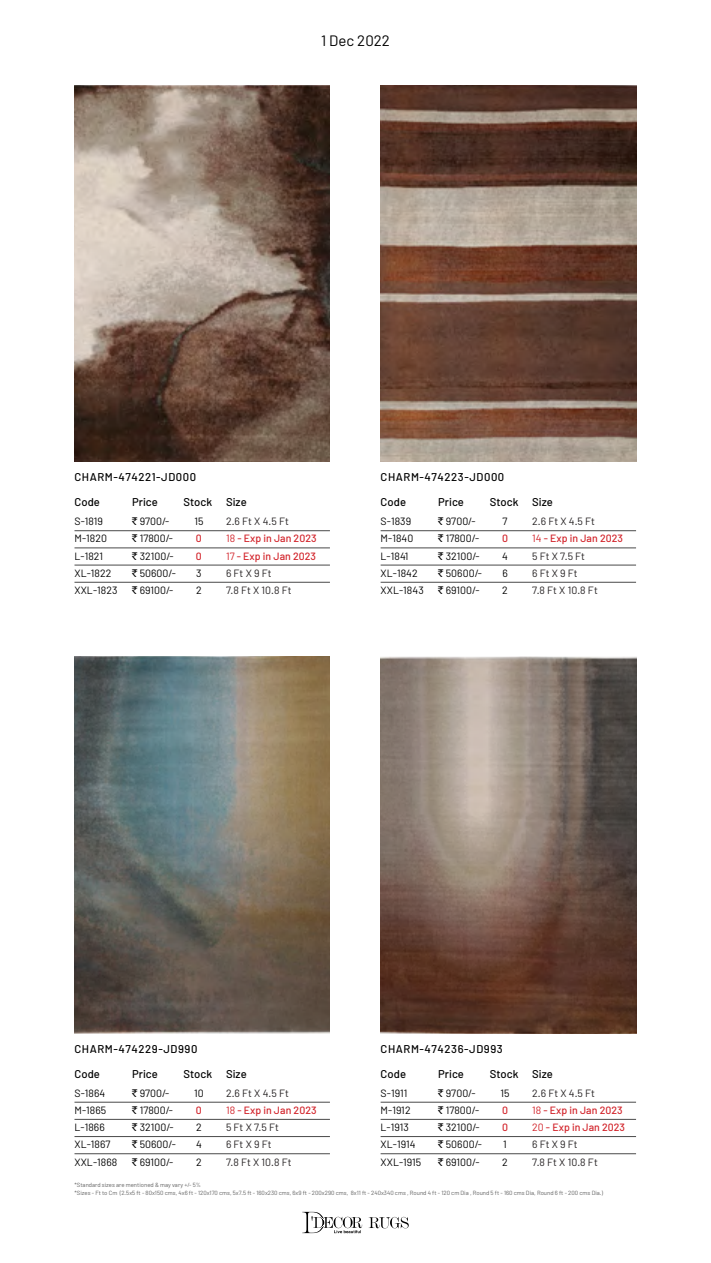
<style>
.page{position:relative;width:711px;height:1263px;background:#fff}
.page>*{position:absolute;margin:0;border:0;box-sizing:border-box;transform-origin:0 0}
.t1{font:15px "Barlow";color:#000}
.t2{font:500 11.25px "Barlow";letter-spacing:.005em;color:#000}
.t3{font:500 11.25px "Barlow";letter-spacing:.05em;color:#000}
.t4{font:10.5px/17.2px "Barlow";letter-spacing:.005em;color:#000}
.t5{font:10.5px/17.2px "Barlow";letter-spacing:.005em;color:#242021}
.t6{font:500 10.5px/17.2px "Barlow";color:#d2232a}
.t7{font:6px/7.2px "Barlow";color:#616161}
.s1{font-family:"Indian Rupee"}
.s2{color:#d2232a}
.s3{font-weight:500;color:#d2232a}
</style>
<div class="page">
<svg style="left:368px;top:1217px;width:40px;height:11px"></svg>
<svg style="left:302px;top:1212px;width:60px;height:21px"></svg>
<img style="left:74px;top:85px;width:256px;height:377px">
<hr style="left:74px;top:530px;width:256px;height:1px;background:#4a4a4a">
<hr style="left:74px;top:548px;width:256px;height:1px;background:#4a4a4a">
<hr style="left:74px;top:565px;width:256px;height:1px;background:#4a4a4a">
<hr style="left:74px;top:582px;width:256px;height:1px;background:#4a4a4a">
<img style="left:380px;top:85px;width:255px;height:377px">
<hr style="left:380px;top:530px;width:255px;height:1px;background:#4a4a4a">
<hr style="left:380px;top:548px;width:255px;height:1px;background:#4a4a4a">
<hr style="left:380px;top:565px;width:255px;height:1px;background:#4a4a4a">
<hr style="left:380px;top:582px;width:255px;height:1px;background:#4a4a4a">
<img style="left:74px;top:656px;width:256px;height:377px">
<hr style="left:74px;top:1102px;width:256px;height:1px;background:#4a4a4a">
<hr style="left:74px;top:1119px;width:256px;height:1px;background:#4a4a4a">
<hr style="left:74px;top:1136px;width:256px;height:1px;background:#4a4a4a">
<hr style="left:74px;top:1153px;width:256px;height:1px;background:#4a4a4a">
<img style="left:380px;top:656px;width:255px;height:377px">
<hr style="left:380px;top:1102px;width:255px;height:1px;background:#4a4a4a">
<hr style="left:380px;top:1119px;width:255px;height:1px;background:#4a4a4a">
<hr style="left:380px;top:1136px;width:255px;height:1px;background:#4a4a4a">
<hr style="left:380px;top:1153px;width:255px;height:1px;background:#4a4a4a">
<h1 class="t1" style="left:321px;top:31px;width:70px">1 Dec 2022</h1>
<p class="t3" style="left:74px;top:470px;width:123px">CHARM-474221-JD000</p>
<p class="t3" style="left:380px;top:470px;width:125px">CHARM-474223-JD000</p>
<p class="t2" style="left:74px;top:495px;width:27px">Code</p>
<p class="t2" style="left:183px;top:495px;width:65px">Stock Size</p>
<p class="t4" style="left:194px;top:512px;width:11px">15</p>
<p class="t6" style="left:196px;top:530px;width:7px">0<br>0</p>
<p class="t4" style="left:196px;top:564px;width:7px">3<br>2</p>
<p class="t2" style="left:132px;top:495px;width:27px">Price</p>
<p class="t4" style="left:132px;top:512px;width:45px"><span class="s1">`</span>9700/- <span class="s1">`</span>17800/- <span class="s1">`</span>32100/- <span class="s1">`</span>50600/- <span class="s1">`</span>69100/-</p>
<p class="t4" style="left:74px;top:512px;width:44px">S-1819<br>M-1820<br>L-1821<br>XL-1822<br>XXL-1823</p>
<p class="t5" style="left:226px;top:512px;width:92px">2.6 Ft X 4.5 Ft<br><span class="s2">18</span> <span class="s3">- Exp in Jan 2023<br></span><span class="s2">17</span> <span class="s3">- Exp in Jan 2023<br></span>6 Ft X 9 Ft<br>7.8 Ft X 10.8 Ft</p>
<p class="t2" style="left:380px;top:495px;width:27px">Code</p>
<p class="t2" style="left:489px;top:495px;width:65px">Stock Size</p>
<p class="t4" style="left:502px;top:512px;width:6px">7</p>
<p class="t6" style="left:501px;top:530px;width:7px">0</p>
<p class="t4" style="left:502px;top:547px;width:7px;text-align:justify">4<br>6<br>2</p>
<p class="t2" style="left:438px;top:495px;width:27px">Price</p>
<p class="t4" style="left:438px;top:512px;width:45px"><span class="s1">`</span>9700/- <span class="s1">`</span>17800/- <span class="s1">`</span>32100/- <span class="s1">`</span>50600/- <span class="s1">`</span>69100/-</p>
<p class="t4" style="left:380px;top:512px;width:45px">S-1839<br>M-1840<br>L-1841<br>XL-1842<br>XXL-1843</p>
<p class="t5" style="left:531px;top:512px;width:92px">2.6 Ft X 4.5 Ft<br><span class="s2">14</span> <span class="s3">- Exp in Jan 2023<br></span>5 Ft X 7.5 Ft<br>6 Ft X 9 Ft<br>7.8 Ft X 10.8 Ft</p>
<p class="t3" style="left:74px;top:1042px;width:124px">CHARM-474229-JD990</p>
<p class="t2" style="left:74px;top:1066px;width:27px">Code</p>
<p class="t2" style="left:183px;top:1066px;width:65px">Stock Size</p>
<p class="t4" style="left:194px;top:1084px;width:11px">10</p>
<p class="t6" style="left:196px;top:1101px;width:7px">0</p>
<p class="t4" style="left:196px;top:1118px;width:7px;text-align:justify">2<br>4<br>2</p>
<p class="t2" style="left:132px;top:1066px;width:27px">Price</p>
<p class="t4" style="left:132px;top:1084px;width:45px"><span class="s1">`</span>9700/- <span class="s1">`</span>17800/- <span class="s1">`</span>32100/- <span class="s1">`</span>50600/- <span class="s1">`</span>69100/-</p>
<p class="t4" style="left:74px;top:1084px;width:44px">S-1864<br>M-1865<br>L-1866<br>XL-1867<br>XXL-1868</p>
<p class="t5" style="left:226px;top:1084px;width:92px">2.6 Ft X 4.5 Ft<br><span class="s2">18</span> <span class="s3">- Exp in Jan 2023<br></span>5 Ft X 7.5 Ft<br>6 Ft X 9 Ft<br>7.8 Ft X 10.8 Ft</p>
<p class="t3" style="left:380px;top:1042px;width:123px">CHARM-474236-JD993</p>
<p class="t2" style="left:380px;top:1066px;width:27px">Code</p>
<p class="t2" style="left:489px;top:1066px;width:65px">Stock Size</p>
<p class="t4" style="left:500px;top:1084px;width:11px">15</p>
<p class="t6" style="left:501px;top:1101px;width:7px">0<br>0</p>
<p class="t4" style="left:502px;top:1135px;width:7px">1<br>2</p>
<p class="t2" style="left:438px;top:1066px;width:27px">Price</p>
<p class="t4" style="left:438px;top:1084px;width:45px"><span class="s1">`</span>9700/- <span class="s1">`</span>17800/- <span class="s1">`</span>32100/- <span class="s1">`</span>50600/- <span class="s1">`</span>69100/-</p>
<p class="t4" style="left:380px;top:1084px;width:42px">S-1911<br>M-1912<br>L-1913<br>XL-1914<br>XXL-1915</p>
<p class="t5" style="left:531px;top:1084px;width:94px">2.6 Ft X 4.5 Ft<br><span class="s2">18</span> <span class="s3">- Exp in Jan 2023<br></span><span class="s2">20</span> <span class="s3">- Exp in Jan 2023<br></span>6 Ft X 9 Ft<br>7.8 Ft X 10.8 Ft</p>
<p class="t7" style="left:74px;top:1181px;width:529px">*Standard sizes are mentioned &amp; may vary +/- 5%<br>*Sizes - Ft to Cm (2.5x5 ft - 80x150 cms, 4x6 ft - 120x170 cms, 5x7.5 ft - 160x230 cms, 6x9 ft - 200x290 cms, 8x11 ft - 240x340 cms , Round 4 ft - 120 cm Dia , Round 5 ft - 160 cms Dia, Round 6 ft - 200 cms Dia.)</p>
</div>
